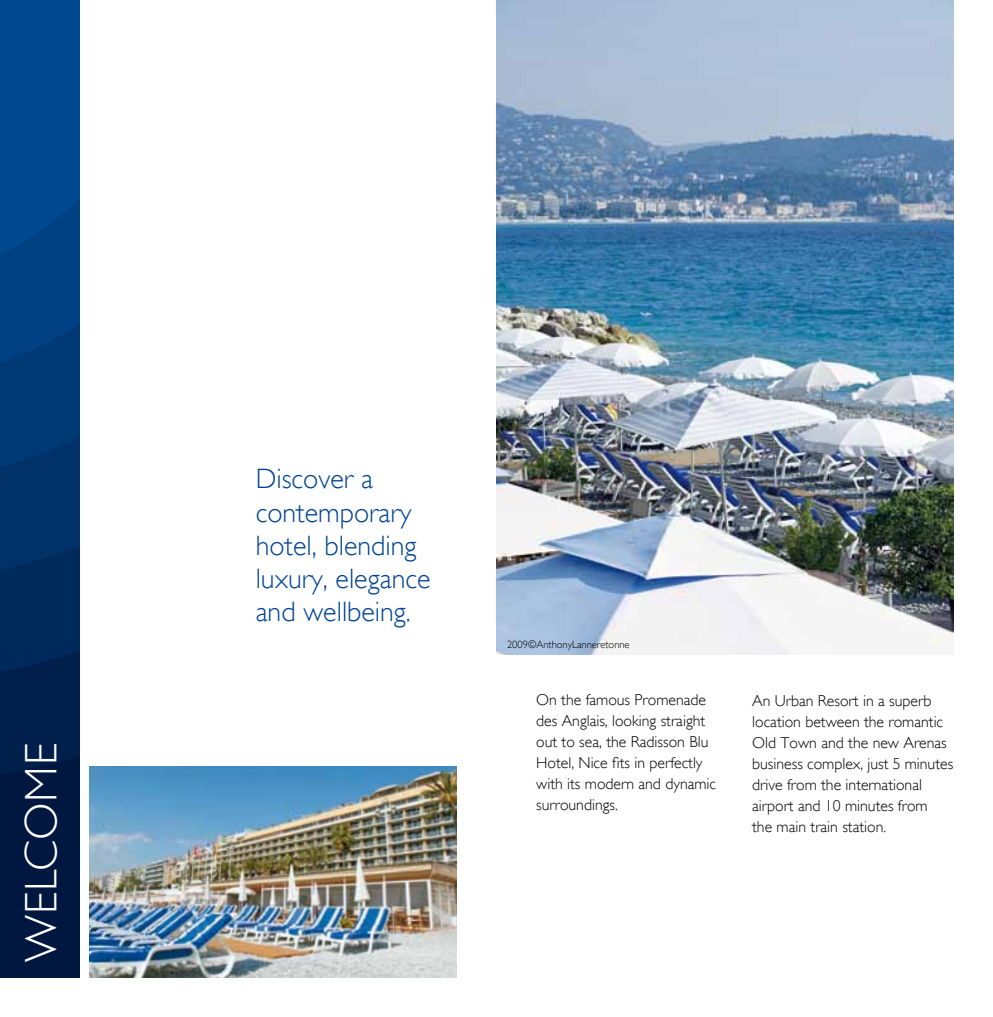
<style>
.page{position:relative;width:993px;height:1017px;background:#fff}
.page>*{position:absolute;margin:0;border:0;box-sizing:border-box;transform-origin:0 0}
.t1{font:300 45.5px "Gill Sans WGL";letter-spacing:.025em;color:#fff}
.t2{font:300 28px/33.2px "Gill Sans WGL";color:#004494}
.t3{font:300 15.75px/21px "Gill Sans WGL";color:#000}
.t4{font:300 10.5px "Gill Sans WGL";color:#000}
</style>
<div class="page">
<img style="left:496px;top:0;width:456px;height:655px">
<div style="left:0;top:0;width:79px;height:977px;background:#001840"></div>
<svg style="left:0;top:686px;width:79px;height:88px;fill:#00204b"></svg>
<svg style="left:0;top:587px;width:79px;height:99px;fill:#002a5b"></svg>
<svg style="left:0;top:488px;width:79px;height:99px;background:#002f65"></svg>
<svg style="left:0;top:0;width:79px;height:488px;background:#004183"></svg>
<img style="left:89px;top:766px;width:367px;height:211px">
<h1 class="t1" style="left:11px;top:962px;width:221px;rotate:-90deg">welcome</h1>
<h2 class="t2" style="left:255px;top:462px;width:176px">Discover a contemporary hotel, blending luxury, elegance and wellbeing.</h2>
<p class="t4" style="left:507px;top:637px;width:124px">2009©AnthonyLanneretonne</p>
<p class="t3" style="left:536px;top:690px;width:181px">On the famous Promenade des Anglais, looking straight out to sea, the Radisson Blu<br>H otel, Nice fits in perfectly with its modern and dynamic surroundings.</p>
<p class="t3" style="left:752px;top:690px;width:202px">An Urban Resort in a superb location between the romantic<br>Old Town and the new Arenas business complex, just 5 minutes drive from the international airport and 10 minutes from<br>the main train station.</p>
</div>
